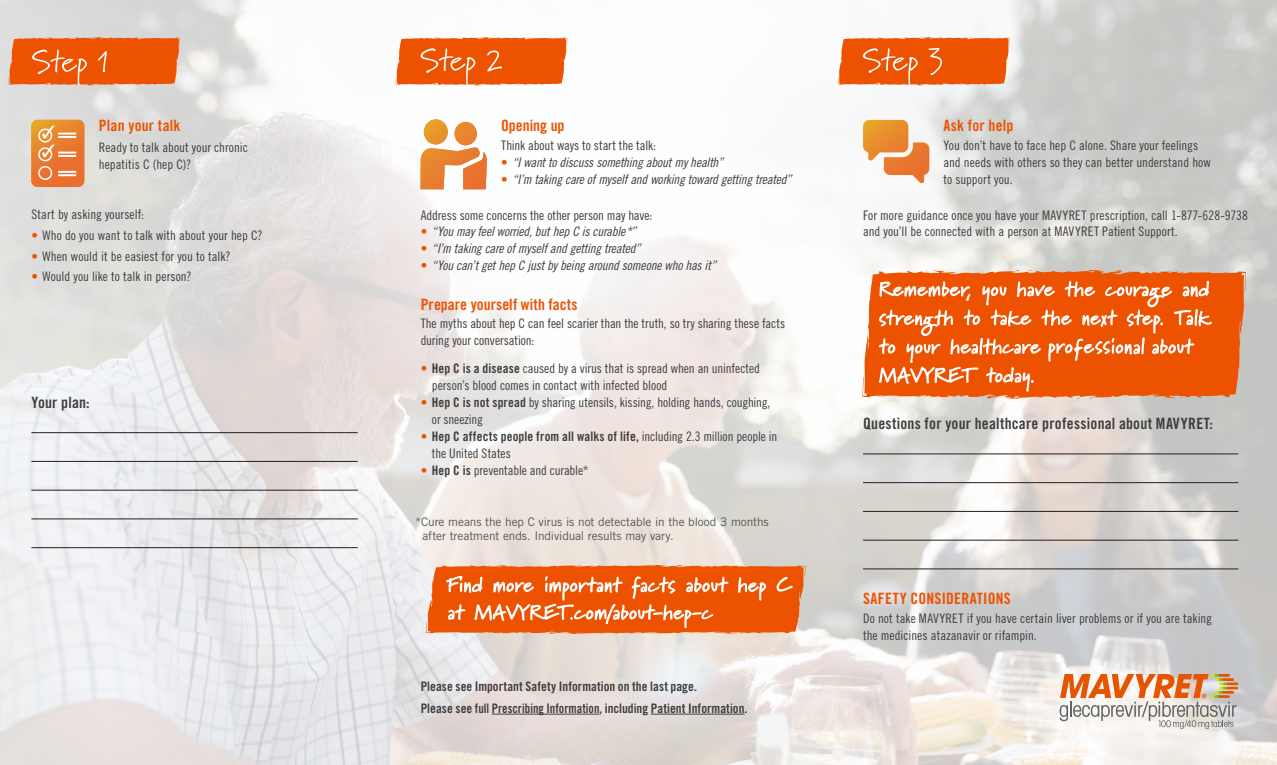
<style>
.page{position:relative;width:1277px;height:765px;background:#fff}
.page>*{position:absolute;margin:0;border:0;box-sizing:border-box;transform-origin:0 0}
.t1{font:15.62px "Trade Gothic LT Std Bd Cn 20";letter-spacing:.01em;color:#ed5200}
.t2{font:15.62px "Trade Gothic LT Std Bd Cn 20";letter-spacing:.015em;color:#3e3e3f}
.t3{font:13.12px/16.9px "Trade Gothic LT Std Cn 18";color:#3e3e3f}
.t4{font:13.12px "Trade Gothic LT Std Cn 18 Obl";letter-spacing:-.015em;color:#3e3e3f}
.t5{font:13.12px "Trade Gothic LT Std Bd Cn 20";letter-spacing:.005em;color:#3e3e3f}
.t6{font:11.88px/13.8px "Trade Gothic LT Std";letter-spacing:-.01em;color:#545557}
.s1{color:#ed5200}
.s2{font-family:"Trade Gothic LT Std Cn 18";color:#ed5200}
.s3{font-family:"Trade Gothic LT Std Bd Cn 20"}
.s4{font-family:"Trade Gothic LT Std Cn 18"}
</style>
<div class="page">
<img style="left:0;top:0;width:1277px;height:765px">
<svg style="left:396px;top:37px;width:171px;height:49px;background:#ef6820"></svg>
<svg style="left:838px;top:37px;width:172px;height:49px;background:#ee6821"></svg>
<svg style="left:863px;top:120px;width:66px;height:63px"></svg>
<svg style="left:420px;top:119px;width:67px;height:70px"></svg>
<svg style="left:861px;top:270px;width:386px;height:129px;background:#ea7638"></svg>
<svg style="left:978px;top:272px;width:6px;height:2px"></svg>
<svg style="left:1025px;top:270px;width:7px;height:2px"></svg>
<svg style="left:8px;top:37px;width:172px;height:49px;background:#ec651e"></svg>
<svg style="left:425px;top:565px;width:382px;height:69px;background:#ee6f2c"></svg>
<hr style="left:492px;top:714px;width:108px;height:1px;background:#3e3e3f">
<hr style="left:651px;top:714px;width:94px;height:1px;background:#3e3e3f">
<svg style="left:31px;top:120px;width:53px;height:67px;background:#eb8e4b"></svg>
<svg style="left:1059px;top:674px;width:179px;height:55px"></svg>
<svg style="left:878px;top:281px;width:334px;height:118px;background:#ef6c27"></svg>
<hr style="left:31px;top:432px;width:327px;height:1px;background:#231f20">
<hr style="left:31px;top:461px;width:327px;height:1px;background:#231f20">
<hr style="left:31px;top:490px;width:327px;height:1px;background:#231f20">
<hr style="left:31px;top:519px;width:327px;height:1px;background:#231f20">
<hr style="left:31px;top:547px;width:327px;height:1px;background:#231f20">
<hr style="left:863px;top:454px;width:375px;height:1px;background:#231f20">
<hr style="left:863px;top:482px;width:375px;height:1px;background:#231f20">
<hr style="left:863px;top:511px;width:375px;height:1px;background:#231f20">
<hr style="left:863px;top:540px;width:375px;height:1px;background:#231f20">
<hr style="left:863px;top:569px;width:375px;height:1px;background:#231f20">
<p class="t1" style="left:99px;top:116px;width:83px">Plan your talk</p>
<p class="t3" style="left:99px;top:139px;width:150px">Ready to talk about your chronic hepatitis C (hep C)?</p>
<p class="t3" style="left:31px;top:206px;width:114px">Start by asking yourself:</p>
<p class="t3" style="left:31px;top:227px;width:233px"><span class="s1">•</span> Who do you want to talk with about your hep C?</p>
<p class="t3" style="left:31px;top:247px;width:201px"><span class="s1">•</span> When would it be easiest for you to talk?</p>
<p class="t3" style="left:31px;top:268px;width:162px"><span class="s1">•</span> Would you like to talk in person?</p>
<p class="t2" style="left:31px;top:393px;width:60px">Your plan:</p>
<p class="t1" style="left:501px;top:116px;width:65px">Opening up</p>
<p class="t3" style="left:501px;top:137px;width:156px">Think about ways to start the talk:</p>
<p class="t4" style="left:501px;top:154px;width:224px"><span class="s2">•</span> “I want to discuss something about my health”</p>
<p class="t4" style="left:501px;top:171px;width:292px"><span class="s2">•</span> “I’m taking care of myself and working toward getting treated”</p>
<p class="t3" style="left:421px;top:206px;width:233px">Address some concerns the other person may have:</p>
<p class="t4" style="left:421px;top:224px;width:217px"><span class="s2">•</span> “You may feel worried, but hep C is curable*”</p>
<p class="t4" style="left:421px;top:241px;width:221px"><span class="s2">•</span> “I’m taking care of myself and getting treated”</p>
<p class="t4" style="left:421px;top:258px;width:297px"><span class="s2">•</span> “You can’t get hep C just by being around someone who has it”</p>
<p class="t1" style="left:421px;top:295px;width:158px">Prepare yourself with facts</p>
<p class="t3" style="left:421px;top:315px;width:366px">The myths about hep C can feel scarier than the truth, so try sharing these facts during your conversation:</p>
<p class="t3" style="left:432px;top:360px;width:330px;text-indent:-11px"><span class="s1">•</span> <span class="s3">Hep C is a disease</span> caused by a virus that is spread when an uninfected person’s blood comes in contact with infected blood</p>
<p class="t3" style="left:432px;top:394px;width:340px;text-indent:-11px"><span class="s1">•</span> <span class="s3">Hep C is not spread</span> by sharing utensils, kissing, holding hands, coughing, or sneezing</p>
<p class="t5" style="left:421px;top:428px;width:358px"><span class="s2">•</span> Hep C affects people from all walks of life, <span class="s4">including 2.3 million people in</span></p>
<p class="t3" style="left:432px;top:445px;width:80px">the United States</p>
<p class="t3" style="left:421px;top:461px;width:170px"><span class="s1">•</span> <span class="s3">Hep C is</span> preventable and curable*</p>
<p class="t6" style="left:422px;top:515px;width:348px;text-indent:-7px">*Cure means the hep C virus is not detectable in the blood 3 months after treatment ends. Individual results may vary.</p>
<p class="t5" style="left:421px;top:678px;width:278px">Please see Important Safety Information on the last page.</p>
<p class="t5" style="left:421px;top:700px;width:328px">Please see full Prescribing Information, including Patient Information.</p>
<p class="t1" style="left:943px;top:116px;width:71px">Ask for help</p>
<p class="t3" style="left:943px;top:137px;width:269px">You don’t have to face hep C alone. Share your feelings and needs with others so they can better understand how to support you.</p>
<p class="t3" style="left:863px;top:206px;width:386px">For more guidance once you have your MAVYRET prescription, call 1-877-628-9738 and you’ll be connected with a person at MAVYRET Patient Support.</p>
<p class="t2" style="left:863px;top:414px;width:351px">Questions for your healthcare professional about MAVYRET:</p>
<p class="t1" style="left:863px;top:589px;width:149px">SAFETY CONSIDERATIONS</p>
<p class="t3" style="left:863px;top:610px;width:350px">Do not take MAVYRET if you have certain liver problems or if you are taking the medicines atazanavir or rifampin.</p>
</div>
